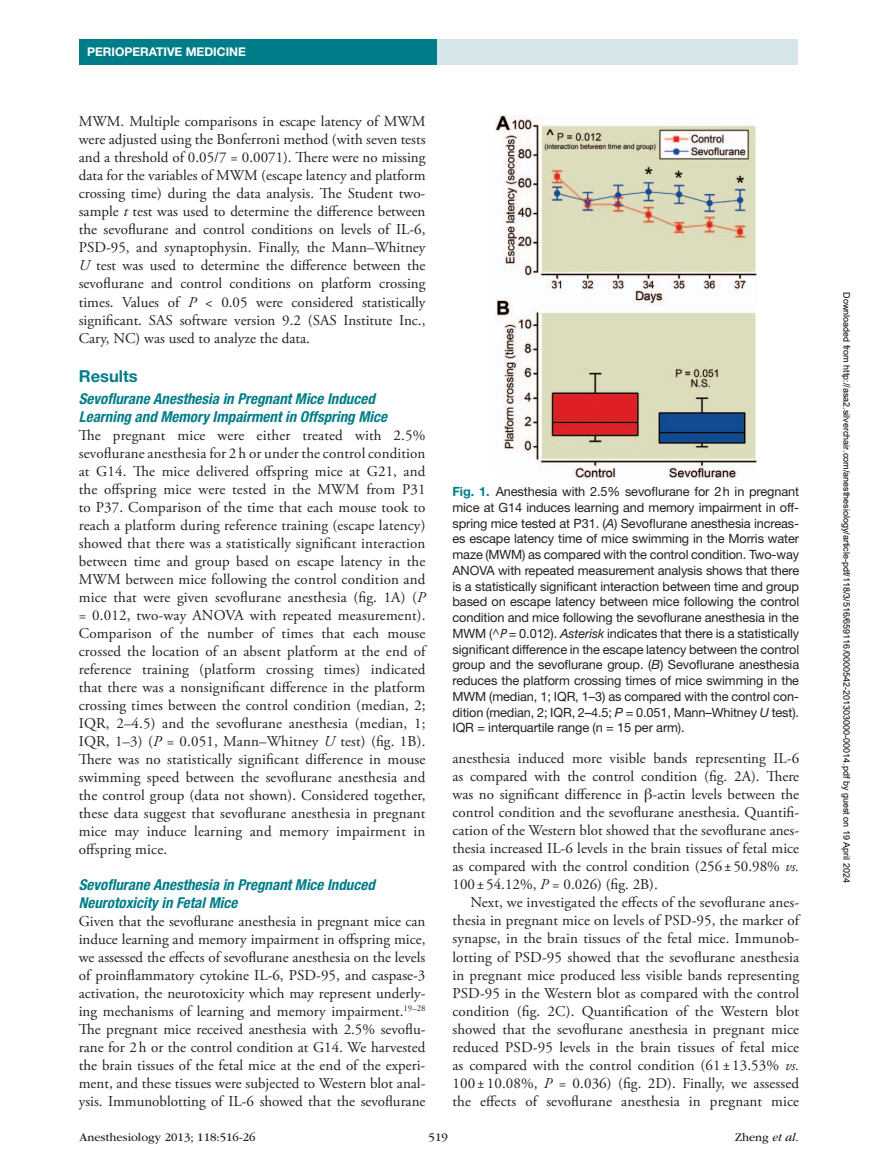
<style>
.page{position:relative;width:878px;height:1175px;background:#fff}
.page>*{position:absolute;margin:0;border:0;box-sizing:border-box;transform-origin:0 0}
.t1{font:700 16.5px "Helvetica Neue LT Std";color:#007d88}
.t2{font:15px/18px "Adobe Garamond Pro";color:#231f20;text-align:justify}
.t3{font:italic 700 condensed 15px/18px "Helvetica Neue LT Std";color:#007d88}
.t4{font:12.75px/15.8px "Helvetica Neue LT Std";letter-spacing:-.01em;color:#231f20;text-align:justify}
.t5{font:12px "ITC Garamond Std";color:#231f20}
.t6{font:700 12px "Helvetica Neue LT Std";color:#fff}
.t7{font:9px "Arial";color:#000}
.s1{font-style:italic}
.s2{font-weight:700;color:#007d88}
.s3{font-style:italic;font-stretch:condensed}
.s4{font-family:"Gandhari Unicode"}
</style>
<div class="page">
<div style="left:432px;top:39px;width:365px;height:26px;background:#d6e6ea"></div>
<div style="left:79px;top:39px;width:357px;height:25px;background:#007d88"></div>
<img style="left:495px;top:116px;width:261px;height:362px">
<p class="t6" style="left:87px;top:44px;width:24px">PERIOP</p>
<p class="t6" style="left:132px;top:44px;width:16px">ERATI</p>
<p class="t6" style="left:167px;top:44px;width:54px">VE MEDICIN</p>
<p class="t6" style="left:238px;top:44px;width:9px">E</p>
<p class="t2" style="left:79px;top:113px;width:348px">MWM. Multiple comparisons in escape latency of MWM were adjusted using the Bonferroni method (with seven tests and a threshold of 0.05/7 = 0.0071). There were no missing data for the variables of MWM (escape latency and platform crossing time) during the data analysis. The Student two&shy;sample <span class="s1">t</span> test was used to determine the difference between the sevoflurane and control conditions on levels of IL-6, PSD-95, and synaptophysin. Finally, the Mann–Whitney <span class="s1">U</span> test was used to determine the difference between the sevoflurane and control conditions on platform crossing times. Values of <span class="s1">P</span> &lt; 0.05 were considered statistically significant. SAS software version 9.2 (SAS Institute Inc., Cary, NC) was used to analyze the data.</p>
<p class="t1" style="left:79px;top:365px;width:60px">RESULTS</p>
<p class="t3" style="left:79px;top:390px;width:310px">Sevoflurane Anesthesia in Pregnant Mice Induced<br>Learning and Memory Impairment in Offspring Mice</p>
<p class="t2" style="left:79px;top:427px;width:348px">The pregnant mice were either treated with 2.5% sevoflurane anesthesia for 2 h or under the control condition at G14. The mice delivered offspring mice at G21, and the offspring mice were tested in the MWM from P31 to P37. Comparison of the time that each mouse took to reach a platform during reference training (escape latency) showed that there was a statistically significant interaction between time and group based on escape latency in the MWM between mice following the control condition and mice that were given sevoflurane anesthesia (fig. 1A) (<span class="s1">P </span>= 0.012, two-way ANOVA with repeated measurement).<br>Comparison of the number of times that each mouse crossed the location of an absent platform at the end of reference training (platform crossing times) indicated that there was a nonsignificant difference in the platform crossing times between the control condition (median, 2; IQR, 2–4.5) and the sevoflurane anesthesia (median, 1; IQR, 1–3) (<span class="s1">P</span> = 0.051, Mann–Whitney <span class="s1">U</span> test) (fig. 1B).<br>There was no statistically significant difference in mouse swimming speed between the sevoflurane anesthesia and the control group (data not shown). Considered together, these data suggest that sevoflurane anesthesia in pregnant mice may induce learning and memory impairment in offspring mice.</p>
<p class="t3" style="left:79px;top:875px;width:297px">Sevoflurane Anesthesia in Pregnant Mice Induced<br>Neurotoxicity in Fetal Mice</p>
<p class="t2" style="left:79px;top:912px;width:348px">Given that the sevoflurane anesthesia in pregnant mice can induce learning and memory impairment in offspring mice, we assessed the effects of sevoflurane anesthesia on the levels of proinflammatory cytokine IL-6, PSD-95, and caspase-3 activation, the neurotoxicity which may represent underly&shy;ing mechanisms of learning and memory impairment.<sup>19–28<br></sup>The pregnant mice received anesthesia with 2.5% sevoflu&shy;rane for 2h or the control condition at G14. We harvested the brain tissues of the fetal mice at the end of the experi&shy;ment, and these tissues were subjected to Western blot anal&shy;ysis. Immunoblotting of IL-6 showed that the sevoflurane</p>
<p class="t4" style="left:452px;top:483px;width:348px"><span class="s2">FIG. 1.</span> Anesthesia with 2.5% sevoflurane for 2h in pregnant mice at G14 induces learning and memory impairment in off&shy;spring mice tested at P31. (<span class="s1">A</span>) Sevoflurane anesthesia increas&shy;es escape latency time of mice swimming in the Morris water maze (MWM) as compared with the control condition. Two-way ANOVA with repeated measurement analysis shows that there is a statistically significant interaction between time and group based on escape latency between mice following the control condition and mice following the sevoflurane anesthesia in the MWM (^<span class="s3">P</span> = 0.012). <span class="s1">Asterisk</span> indicates that there is a statistically significant difference in the escape latency between the control group and the sevoflurane group. (<span class="s1">B</span>) Sevoflurane anesthesia reduces the platform crossing times of mice swimming in the MWM (median, 1; IQR, 1–3) as compared with the control con&shy;dition (median, 2; IQR, 2–4.5; <span class="s1">P</span> = 0.051, Mann–Whitney <span class="s1">U</span> test).<br>IQR = interquartile range (n = 15 per arm).</p>
<p class="t2" style="left:452px;top:749px;width:348px">anesthesia induced more visible bands representing IL-6 as compared with the control condition (fig. 2A). There was no significant difference in <span class="s4">β</span>-actin levels between the control condition and the sevoflurane anesthesia. Quantifi&shy;cation of the Western blot showed that the sevoflurane anes&shy;thesia increased IL-6 levels in the brain tissues of fetal mice as compared with the control condition (256 ±50.98% <span class="s1">vs.<br></span>100±54.12%, <span class="s1">P</span> = 0.026) (fig. 2B).</p>
<p class="t2" style="left:452px;top:894px;width:348px;text-indent:18px">Next, we investigated the effects of the sevoflurane anes&shy;thesia in pregnant mice on levels of PSD-95, the marker of synapse, in the brain tissues of the fetal mice. Immunob&shy;lotting of PSD-95 showed that the sevoflurane anesthesia in pregnant mice produced less visible bands representing PSD-95 in the Western blot as compared with the control condition (fig. 2C). Quantification of the Western blot showed that the sevoflurane anesthesia in pregnant mice reduced PSD-95 levels in the brain tissues of fetal mice as compared with the control condition (61 ± 13.53% <span class="s1">vs.<br></span>100 ± 10.08%, <span class="s1">P</span> = 0.036) (fig. 2D). Finally, we assessed the effects of sevoflurane anesthesia in pregnant mice</p>
<p class="t5" style="left:80px;top:1130px;width:177px">Anesthesiology 2013; 118:516-26</p>
<p class="t5" style="left:428px;top:1130px;width:21px">519</p>
<p class="t5" style="left:734px;top:1130px;width:66px">Zheng <span class="s1">et al</span>.</p>
<p class="t7" style="left:850px;top:292px;width:592px;rotate:90deg">Downloaded from http://asa2.silverchair.com/anesthesiology/article-pdf/118/3/516/659116/0000542-201303000-00014.pdf by guest on 19 April 2024</p>
</div>
